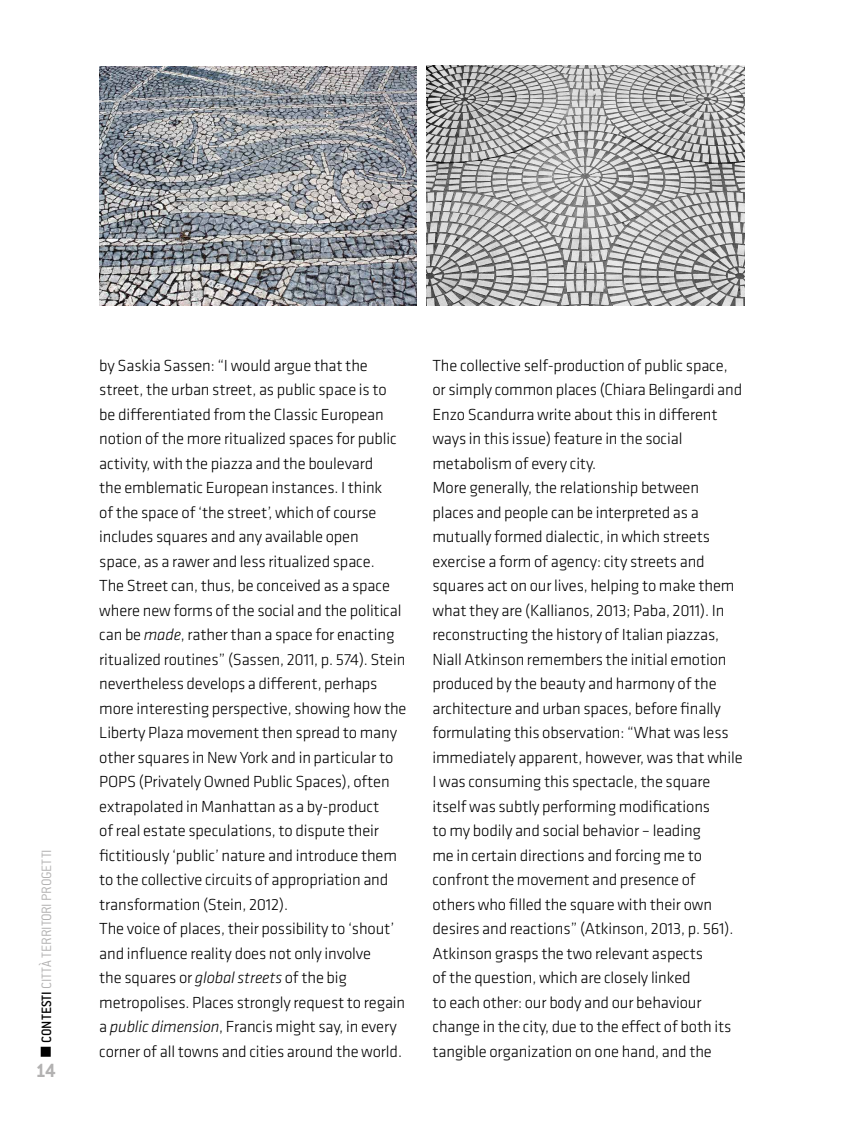
<style>
.page{position:relative;width:844px;height:1141px;background:#fff}
.page>*{position:absolute;margin:0;border:0;box-sizing:border-box;transform-origin:0 0}
.t1{font:700 21px "Conduit ITC";color:#b3b2b2}
.t2{font:300 16.62px/24.5px "Klavika";letter-spacing:-.01em;color:#000}
.t3{font:300 14.88px "Conduit ITC";letter-spacing:-.01em;color:#b3b2b2}
.s1{font-weight:500;color:#000}
.s2{font-style:italic}
</style>
<div class="page">
<div style="left:42px;top:1048px;width:8px;height:8px;background:#000"></div>
<div style="left:41px;top:1047px;width:10px;height:10px;border:2px solid #000"></div>
<img style="left:99px;top:66px;width:317px;height:239px">
<img style="left:426px;top:65px;width:318px;height:240px">
<p class="t3" style="left:38px;top:1042px;width:195px;rotate:-90deg"><span class="s1">CONTESTI</span> CITTÀ TERRITORI PROGETTI</p>
<p class="t1" style="left:35px;top:1058px;width:22px">14</p>
<p class="t2" style="left:99px;top:353px;width:308px">by Saskia Sassen: “I would argue that the street, the urban street, as public space is to be differentiated from the Classic European notion of the more ritualized spaces for public activity, with the piazza and the boulevard<br>the emblematic European instances. I think<br>of the space of ‘the street’, which of course includes squares and any available open<br>space, as a rawer and less ritualized space.<br>The Street can, thus, be conceived as a space where new forms of the social and the political can be <span class="s2">made</span>, rather than a space for enacting ritualized routines” (Sassen, 2011, p. 574). Stein nevertheless develops a different, perhaps more interesting perspective, showing how the Liberty Plaza movement then spread to many other squares in New York and in particular to POPS (Privately Owned Public Spaces), often extrapolated in Manhattan as a by-product<br>of real estate speculations, to dispute their fictitiously ‘public’ nature and introduce them to the collective circuits of appropriation and transformation (Stein, 2012).<br>The voice of places, their possibility to ‘shout’ and influence reality does not only involve<br>the squares or <span class="s2">global streets</span> of the big metropolises. Places strongly request to regain a <span class="s2">public dimension</span>, Francis might say, in every corner of all towns and cities around the world.</p>
<p class="t2" style="left:432px;top:353px;width:311px">The collective self-production of public space, or simply common places (Chiara Belingardi and Enzo Scandurra write about this in different ways in this issue) feature in the social metabolism of every city.<br>More generally, the relationship between places and people can be interpreted as a mutually formed dialectic, in which streets exercise a form of agency: city streets and squares act on our lives, helping to make them what they are (Kallianos, 2013; Paba, 2011). In reconstructing the history of Italian piazzas, Niall Atkinson remembers the initial emotion produced by the beauty and harmony of the architecture and urban spaces, before finally formulating this observation: “What was less immediately apparent, however, was that while I was consuming this spectacle, the square itself was subtly performing modifications<br>to my bodily and social behavior – leading<br>me in certain directions and forcing me to confront the movement and presence of<br>others who filled the square with their own desires and reactions” (Atkinson, 2013, p. 561).<br>Atkinson grasps the two relevant aspects<br>of the question, which are closely linked<br>to each other: our body and our behaviour change in the city, due to the effect of both its tangible organization on one hand, and the</p>
</div>
